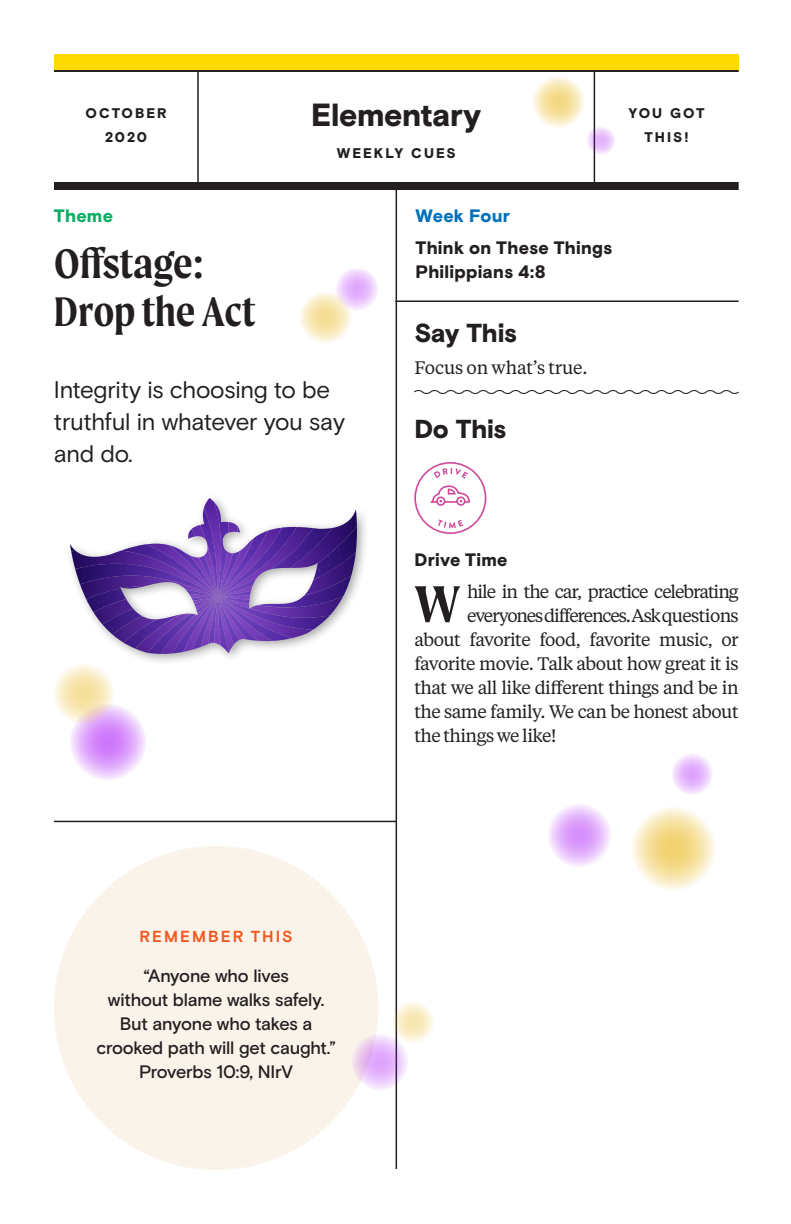
<style>
.page{position:relative;width:791px;height:1224px;background:#fff}
.page>*{position:absolute;margin:0;border:0;box-sizing:border-box;transform-origin:0 0}
.t1{font:600 55px "Moret";color:#231f20}
.t2{font:600 44px/48px "Moret";color:#231f20}
.t3{font:900 32px "Basis Grotesque";letter-spacing:-.015em;color:#231f20}
.t4{font:900 26px "Basis Grotesque";letter-spacing:-.005em;color:#231f20}
.t5{font:24px/32px "Basis Grotesque";letter-spacing:-.01em;color:#231f20}
.t6{font:18px "Tiempos Text";letter-spacing:-.03em;color:#231f20}
.t7{font:500 18px/24px "Basis Grotesque";letter-spacing:-.015em;color:#231f20;text-align:center}
.t8{font:900 18px/24px "Basis Grotesque";letter-spacing:.015em;color:#231f20}
.t9{font:18px "Tiempos Text";letter-spacing:-.065em;color:#231f20}
.t10{font:18px "Tiempos Text";letter-spacing:-.06em;color:#231f20}
.t11{font:18px "Tiempos Text";letter-spacing:-.01em;color:#231f20}
.t12{font:900 18px "Basis Grotesque";letter-spacing:.01em;color:#0071bb}
.t13{font:900 18px "Basis Grotesque";letter-spacing:.015em;color:#0bae62}
.t14{font:700 16px "Basis Grotesque";letter-spacing:.13em;color:#f15921}
.t15{font:900 14px/24px "Basis Grotesque";letter-spacing:.135em;color:#231f20;text-align:center}
</style>
<div class="page">
<hr style="left:395px;top:300px;width:343px;height:2px;background:#231f20">
<svg style="left:414px;top:390px;width:325px;height:4px"></svg>
<svg style="left:414px;top:462px;width:72px;height:72px"></svg>
<hr style="left:197px;top:70px;width:2px;height:112px;background:#231f20">
<hr style="left:593px;top:70px;width:2px;height:112px;background:#231f20">
<hr style="left:54px;top:70px;width:684px;height:2px;background:#231f20">
<hr style="left:395px;top:189px;width:2px;height:980px;background:#231f20">
<div style="left:54px;top:182px;width:684px;height:8px;background:#231f20"></div>
<div style="left:54px;top:54px;width:684px;height:16px;background:#ffd900"></div>
<hr style="left:54px;top:821px;width:343px;height:1px;background:#231f20">
<div style="left:54px;top:846px;width:324px;height:324px;background:#f9f3ea;border-radius:50%"></div>
<svg style="left:547px;top:803px;width:64px;height:64px;background:#e9c4fc"></svg>
<svg style="left:671px;top:753px;width:42px;height:42px"></svg>
<svg style="left:586px;top:126px;width:29px;height:29px"></svg>
<svg style="left:351px;top:1034px;width:57px;height:56px;background:#e6c6f3"></svg>
<svg style="left:532px;top:76px;width:52px;height:52px;background:#f8eabe"></svg>
<svg style="left:392px;top:1002px;width:42px;height:41px"></svg>
<svg style="left:631px;top:806px;width:84px;height:85px;background:#f7e7b5"></svg>
<svg style="left:335px;top:268px;width:43px;height:43px"></svg>
<svg style="left:69px;top:704px;width:77px;height:76px;background:#e3b4fc"></svg>
<svg style="left:299px;top:292px;width:52px;height:52px;background:#f9ecc5"></svg>
<svg style="left:54px;top:664px;width:60px;height:60px;background:#f7e7c7"></svg>
<div style="left:64px;top:493px;width:305px;height:173px;background:#231f20;opacity:.4"></div>
<img style="left:218px;top:638px;width:76px;height:15px">
<img style="left:121px;top:643px;width:14px;height:6px">
<img style="left:313px;top:620px;width:12px;height:10px">
<img style="left:104px;top:634px;width:21px;height:10px">
<img style="left:322px;top:528px;width:3px;height:24px">
<img style="left:94px;top:624px;width:18px;height:10px">
<img style="left:325px;top:528px;width:19px;height:24px">
<img style="left:338px;top:537px;width:9px;height:15px">
<img style="left:83px;top:599px;width:10px;height:13px">
<img style="left:313px;top:528px;width:9px;height:24px">
<img style="left:70px;top:544px;width:18px;height:59px">
<img style="left:124px;top:544px;width:21px;height:6px">
<img style="left:347px;top:526px;width:10px;height:31px">
<img style="left:177px;top:542px;width:23px;height:2px">
<img style="left:200px;top:522px;width:40px;height:22px">
<img style="left:224px;top:503px;width:1px;height:19px">
<img style="left:224px;top:522px;width:14px;height:5px">
<img style="left:204px;top:498px;width:20px;height:46px">
<svg style="left:191px;top:527px;width:9px;height:9px"></svg>
<img style="left:146px;top:544px;width:72px;height:6px">
<img style="left:71px;top:550px;width:147px;height:47px">
<img style="left:80px;top:576px;width:138px;height:23px">
<img style="left:93px;top:594px;width:125px;height:30px">
<img style="left:112px;top:597px;width:23px;height:46px">
<img style="left:135px;top:597px;width:25px;height:56px">
<img style="left:160px;top:597px;width:58px;height:57px">
<img style="left:183px;top:597px;width:51px;height:55px">
<img style="left:201px;top:597px;width:17px;height:50px">
<img style="left:214px;top:597px;width:7px;height:49px">
<img style="left:218px;top:638px;width:55px;height:3px">
<img style="left:218px;top:527px;width:95px;height:111px">
<img style="left:249px;top:600px;width:90px;height:20px">
<img style="left:218px;top:552px;width:137px;height:48px">
<svg style="left:349px;top:509px;width:7px;height:11px"></svg>
<img style="left:218px;top:528px;width:64px;height:69px">
<h3 class="t3" style="left:311px;top:96px;width:171px">Elementary</h3>
<p class="t15" style="left:337px;top:142px;width:120px">WEEKLY CUES</p>
<p class="t15" style="left:85px;top:102px;width:83px">OCTOBER<br>2020</p>
<p class="t15" style="left:628px;top:102px;width:77px">YOU GOT<br>THIS!</p>
<p class="t13" style="left:54px;top:205px;width:60px">Theme</p>
<h2 class="t2" style="left:54px;top:239px;width:203px">Offstage:<br>Drop the Act</h2>
<h3 class="t5" style="left:54px;top:374px;width:293px">Integrity is choosing to be truthful in whatever you say and do.</h3>
<p class="t12" style="left:415px;top:205px;width:96px">Week Four</p>
<p class="t8" style="left:415px;top:237px;width:198px">Think on These Things<br>Philippians 4:8</p>
<h3 class="t4" style="left:414px;top:318px;width:104px">Say This</h3>
<p class="t11" style="left:414px;top:356px;width:174px">Focus on what’s true.</p>
<h3 class="t4" style="left:414px;top:414px;width:94px">Do This</h3>
<p class="t8" style="left:414px;top:549px;width:95px">Drive Time</p>
<h1 class="t1" style="left:414px;top:572px;width:48px">W</h1>
<p class="t10" style="left:467px;top:580px;width:273px">hile in the car, practice celebrating</p>
<p class="t9" style="left:467px;top:604px;width:273px">everyones differences. Ask questions</p>
<p class="t6" style="left:414px;top:628px;width:326px">about favorite food, favorite music, or</p>
<p class="t6" style="left:414px;top:652px;width:325px">favorite movie. Talk about how great it is</p>
<p class="t6" style="left:414px;top:676px;width:325px">that we all like different things and be in</p>
<p class="t6" style="left:414px;top:700px;width:326px">the same family. We can be honest about</p>
<p class="t6" style="left:414px;top:723px;width:143px">the things we like!</p>
<p class="t14" style="left:139px;top:927px;width:155px">REMEMBER THIS</p>
<p class="t7" style="left:96px;top:964px;width:241px">“Anyone who lives<br>without blame walks safely.<br>But anyone who takes a crooked path will get caught.”<br>Proverbs 10:9, NIrV</p>
</div>
